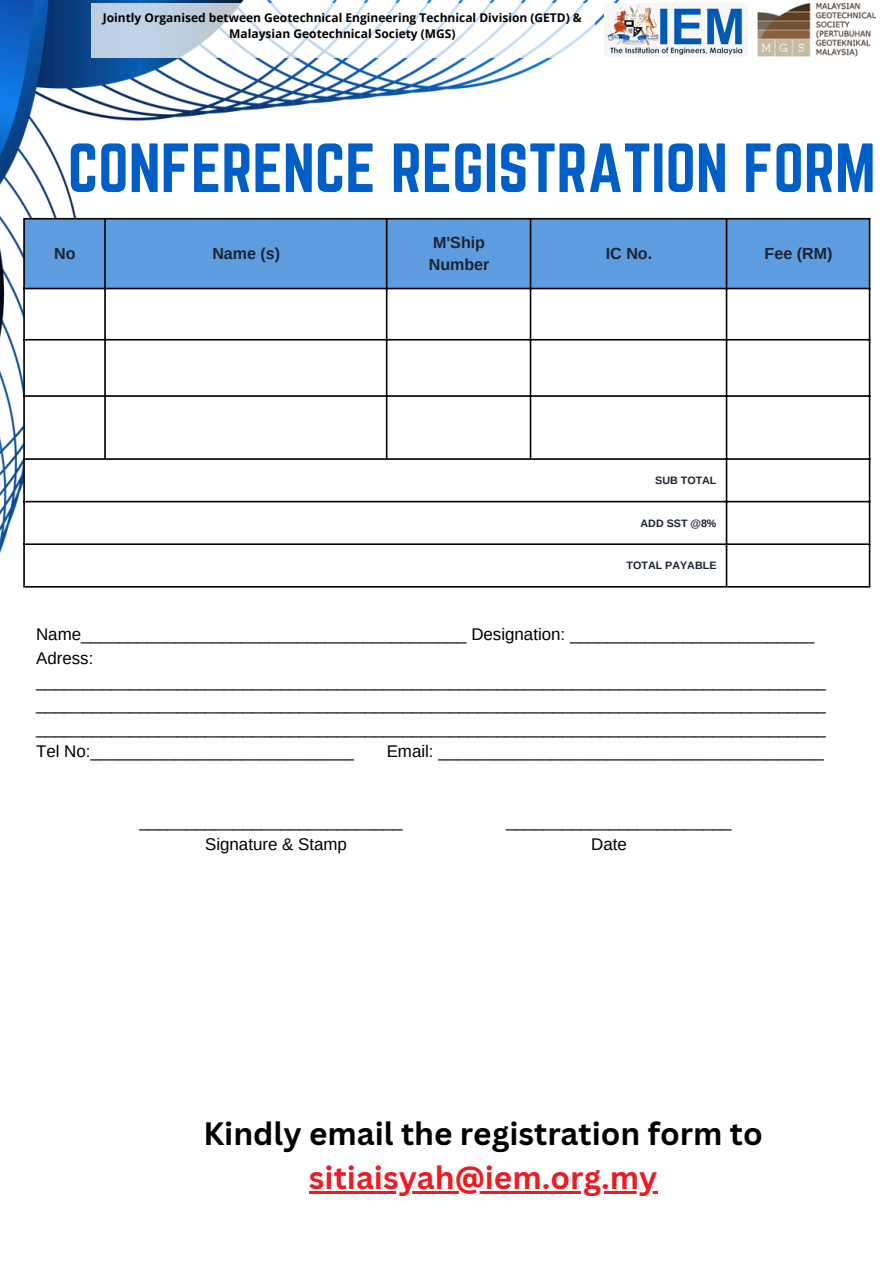
<style>
.page{position:relative;width:894px;height:1264px;background:#fff}
.page>*{position:absolute;margin:0;border:0;box-sizing:border-box;transform-origin:0 0}
.t1{font:60.75px "Norwester";color:#005fc6}
.t2{font:700 31.5px "Canva Sans";color:#000}
.t3{font:700 31.5px "Canva Sans";color:#ed1c24}
.t4{font:16.95px/23.2px "Arimo";color:#000}
.t5{font:700 16.05px "Arimo";color:#1b2333}
.t6{font:700 12px/16px "Open Sans";color:#000;text-align:center}
.t7{font:700 10.65px "Arimo";color:#1b2333}
</style>
<div class="page">
<img style="left:0;top:0;width:696px;height:588px">
<img style="left:604px;top:4px;width:139px;height:52px">
<img style="left:757px;top:4px;width:118px;height:52px">
<svg style="left:91px;top:4px;width:503px;height:54px"></svg>
<hr style="left:309px;top:1191px;width:348px;height:2px;background:#ed1c24">
<div style="left:25px;top:219px;width:843px;height:69px;background:#5d9cdf"></div>
<svg style="left:25px;top:289px;width:843px;height:297px"></svg>
<hr style="left:23px;top:219px;width:2px;height:367px;background:#000">
<hr style="left:104px;top:219px;width:2px;height:239px;background:#000">
<hr style="left:386px;top:219px;width:1px;height:239px;background:#000">
<hr style="left:529px;top:219px;width:2px;height:239px;background:#000">
<hr style="left:725px;top:219px;width:2px;height:367px;background:#000">
<hr style="left:868px;top:219px;width:2px;height:367px;background:#000">
<hr style="left:23px;top:218px;width:847px;height:1px;background:#000">
<hr style="left:23px;top:288px;width:847px;height:1px;background:#000">
<hr style="left:23px;top:339px;width:847px;height:1px;background:#000">
<hr style="left:23px;top:395px;width:847px;height:2px;background:#000">
<hr style="left:23px;top:458px;width:847px;height:2px;background:#000">
<hr style="left:23px;top:501px;width:847px;height:1px;background:#000">
<hr style="left:23px;top:543px;width:847px;height:2px;background:#000">
<hr style="left:23px;top:586px;width:847px;height:1px;background:#000">
<p class="t6" style="left:103px;top:9px;width:480px">Jointly Organised between Geotechnical Engineering Technical Division (GETD) &amp;<br>Malaysian Geotechnical Society (MGS)</p>
<p class="t1" style="left:68px;top:131px;width:809px">CONFERENCE REGISTRATION FORM</p>
<p class="t5" style="left:54px;top:245px;width:23px">No</p>
<p class="t5" style="left:212px;top:245px;width:69px">Name (s)</p>
<p class="t5" style="left:433px;top:233px;width:53px">M'Ship</p>
<p class="t5" style="left:428px;top:255px;width:62px">Number</p>
<p class="t5" style="left:605px;top:245px;width:48px">IC No.</p>
<p class="t5" style="left:764px;top:245px;width:69px">Fee (RM)</p>
<p class="t7" style="left:655px;top:474px;width:63px">SUB TOTAL</p>
<p class="t7" style="left:640px;top:517px;width:77px">ADD SST @8%</p>
<p class="t7" style="left:626px;top:560px;width:91px">TOTAL PAYABLE</p>
<p class="t4" style="left:36px;top:623px;width:791px">Name_________________________________________ Designation: __________________________ Adress: ____________________________________________________________________________________ ____________________________________________________________________________________ ____________________________________________________________________________________ Tel No:____________________________</p>
<p class="t4" style="left:386px;top:739px;width:438px">Email: _________________________________________</p>
<p class="t4" style="left:139px;top:809px;width:265px">____________________________</p>
<p class="t4" style="left:506px;top:809px;width:227px">________________________</p>
<p class="t4" style="left:205px;top:832px;width:143px">Signature &amp; Stamp</p>
<p class="t4" style="left:591px;top:832px;width:37px">Date</p>
<p class="t2" style="left:203px;top:1111px;width:560px">Kindly email the registration form to</p>
<h1 class="t3" style="left:309px;top:1155px;width:350px">sitiaisyah@iem.org.my</h1>
</div>
